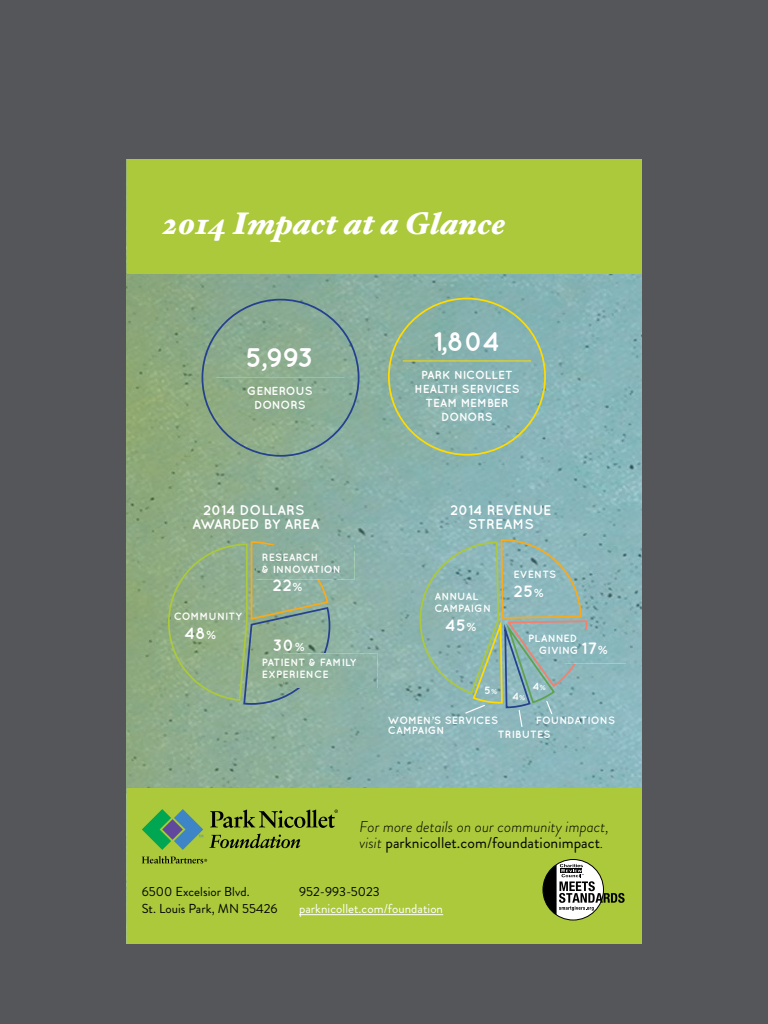
<style>
.page{position:relative;width:768px;height:1024px;background:#55565a}
.page>*{position:absolute;margin:0;border:0;box-sizing:border-box;transform-origin:0 0}
.t1{font:italic 900 31.2px "Hoefler Text";color:#fff}
.t2{font:700 26.9px "Quicksand";letter-spacing:-.045em;color:#fff}
.t3{font:700 16.4px "Quicksand";letter-spacing:.02em;color:#fff}
.t4{font:italic 300 15.6px/15.6px "Brandon Grotesque";letter-spacing:.005em;color:#000}
.t5{font:700 14px/14px "Quicksand";color:#fff;text-align:center}
.t6{font:13px/16.9px "Brandon Grotesque";letter-spacing:.005em;color:#000}
.t7{font:13px "Brandon Grotesque";letter-spacing:.005em;color:#fff}
.t8{font:700 11.7px/14px "Quicksand";color:#fff;text-align:center}
.t9{font:700 10.5px/11.7px "Quicksand";letter-spacing:.02em;color:#fff}
.t10{font:700 10.5px "Quicksand";letter-spacing:-.005em;color:#fff}
.t11{font:700 10.5px "Quicksand";color:#fff}
.s1{font-size:11.7px}
.s2{font-size:7px}
.s3{font-size:16.4px}
.s4{font-weight:400;font-style:normal}
</style>
<div class="page">
<svg style="left:127px;top:274px;width:515px;height:514px;background:#8aafa2"></svg>
<div style="left:127px;top:788px;width:515px;height:156px;background:#abc93a"></div>
<svg style="left:209px;top:834px;width:91px;height:14px"></svg>
<svg style="left:142px;top:809px;width:61px;height:41px"></svg>
<svg style="left:210px;top:810px;width:128px;height:18px"></svg>
<svg style="left:142px;top:856px;width:65px;height:7px"></svg>
<svg style="left:543px;top:860px;width:60px;height:60px"></svg>
<svg style="left:543px;top:864px;width:82px;height:51px"></svg>
<hr style="left:299px;top:914px;width:144px;height:1px;background:#fff">
<div style="left:127px;top:160px;width:515px;height:114px;background:#abc93a"></div>
<hr style="left:403px;top:361px;width:128px;height:1px;background:#ffdb00">
<hr style="left:216px;top:377px;width:129px;height:1px;background:#8cc6c2">
<svg style="left:167px;top:540px;width:164px;height:166px;background:#8eac8b"></svg>
<svg style="left:420px;top:538px;width:168px;height:190px;background:#8fb5af"></svg>
<div style="left:284px;top:654px;width:93px;height:34px;background:linear-gradient(to right,#8faf93,#8bb2aa)"></div>
<div style="left:565px;top:630px;width:61px;height:33px;background:#89b7bc"></div>
<div style="left:256px;top:545px;width:98px;height:34px;background:linear-gradient(to right,#8aad97,#8db2aa)"></div>
<h1 class="t1" style="left:162px;top:205px;width:345px">2014 Impact at a Glance</h1>
<h2 class="t2" style="left:246px;top:341px;width:69px">5,993</h2>
<p class="t8" style="left:247px;top:383px;width:67px">GENEROUS<br>DONORS</p>
<h2 class="t2" style="left:434px;top:326px;width:68px">1,804</h2>
<p class="t8" style="left:414px;top:368px;width:107px">PARK NICOLLET<br>HEALTH SERVICES<br>TEAM MEMBER<br>DONORS</p>
<h3 class="t5" style="left:192px;top:503px;width:129px">2014 DOLLARS<br>AWARDED BY AREA</h3>
<p class="t11" style="left:174px;top:610px;width:70px">COMMUNITY</p>
<h3 class="t3" style="left:184px;top:623px;width:33px">48<span class="s1">%</span></h3>
<p class="t9" style="left:262px;top:551px;width:80px">RESEARCH<br>&amp; INNOVATION</p>
<h3 class="t3" style="left:272px;top:576px;width:31px">22<span class="s1">%</span></h3>
<h3 class="t3" style="left:272px;top:635px;width:33px">30<span class="s1">%</span></h3>
<p class="t9" style="left:262px;top:656px;width:96px">PATIENT &amp; FAMILY<br>EXPERIENCE</p>
<h3 class="t5" style="left:450px;top:503px;width:103px">2014 REVENUE<br>STREAMS</h3>
<p class="t9" style="left:434px;top:590px;width:58px">ANNUAL<br>CAMPAIGN</p>
<h3 class="t3" style="left:445px;top:615px;width:33px">45<span class="s1">%</span></h3>
<p class="t9" style="left:484px;top:684px;width:14px">5<span class="s2">%</span></p>
<p class="t9" style="left:513px;top:568px;width:44px">EVENTS</p>
<h3 class="t3" style="left:513px;top:581px;width:31px">25<span class="s1">%</span></h3>
<p class="t9" style="left:539px;top:633px;width:70px;text-indent:-11px">PLANNED<br>GIVING <span class="s3">17</span><span class="s1">%</span></p>
<p class="t9" style="left:532px;top:680px;width:14px">4<span class="s2">%</span></p>
<p class="t9" style="left:512px;top:690px;width:14px">4<span class="s2">%</span></p>
<p class="t9" style="left:388px;top:715px;width:112px">WOMEN’S SERVICES</p>
<p class="t10" style="left:536px;top:714px;width:81px">FOUNDATIONS</p>
<p class="t9" style="left:388px;top:724px;width:58px">CAMPAIGN</p>
<p class="t9" style="left:498px;top:728px;width:54px">TRIBUTES</p>
<h3 class="t4" style="left:359px;top:819px;width:251px">For more details on our community impact, visit <span class="s4">parknicollet.com/foundationimpact</span>.</h3>
<p class="t6" style="left:142px;top:884px;width:137px">6500 Excelsior Blvd.<br>St. Louis Park, MN 55426</p>
<p class="t6" style="left:299px;top:884px;width:82px">952-993-5023</p>
<p class="t7" style="left:299px;top:900px;width:146px">parknicollet.com/foundation</p>
</div>
